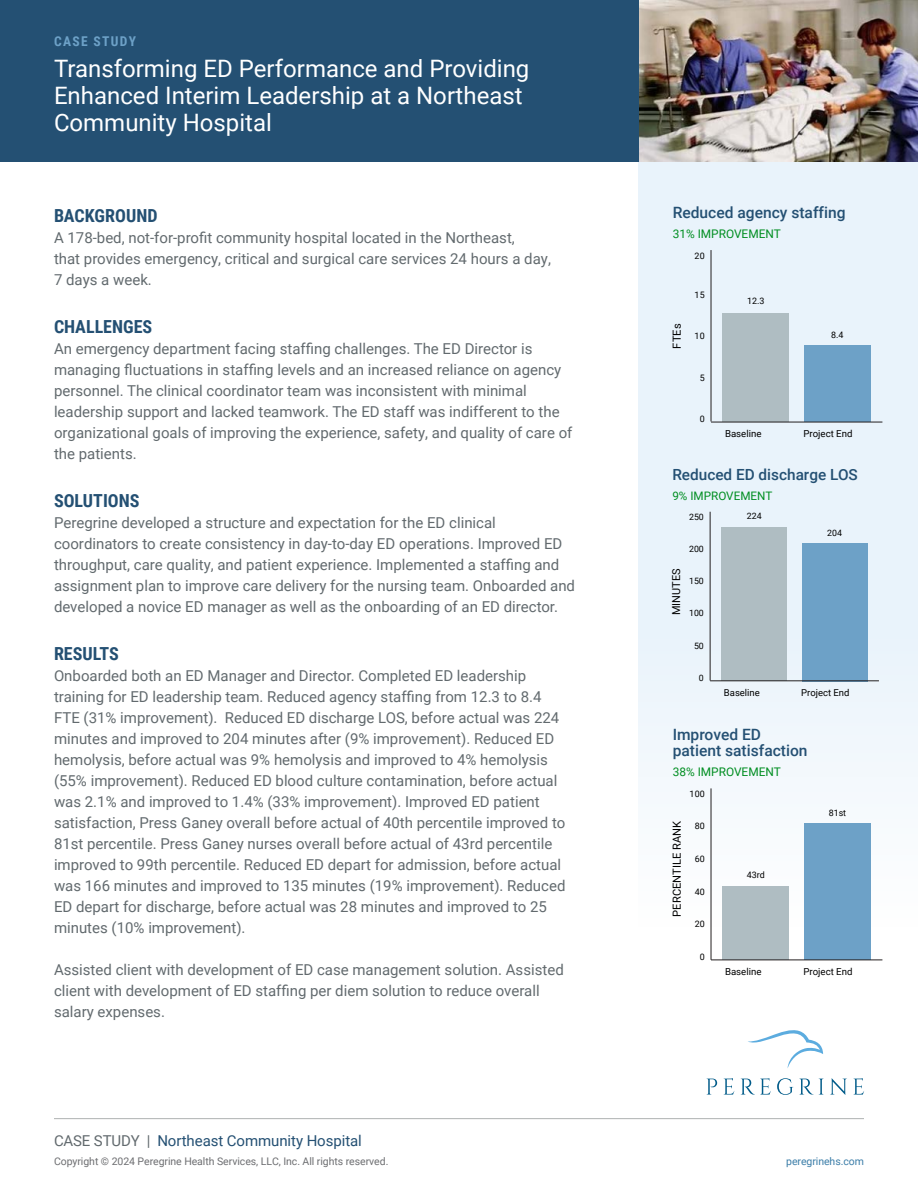
<style>
.page{position:relative;width:918px;height:1188px;background:#fff}
.page>*{position:absolute;margin:0;border:0;box-sizing:border-box;transform-origin:0 0}
.t1{font:24px/27px "Roboto";color:#fff}
.t2{font:700 18px "Roboto Condensed";color:#245073}
.t3{font:500 15.6px/16.4px "Roboto";color:#245073}
.t4{font:500 15.3px "Roboto";color:#245073}
.t5{font:15px/21px "Roboto";color:#626a6e}
.t6{font:15px "Roboto";letter-spacing:-.005em;color:#245073}
.t7{font:700 13.5px "Roboto Condensed";letter-spacing:.1em;color:#6da1c7}
.t8{font:11.85px "Roboto";color:#008e21}
.t9{font:11.7px "Roboto";color:#008e21}
.t10{font:11.1px "Roboto";color:#000}
.t11{font:10.95px "Roboto";color:#000}
.t12{font:10.5px "Roboto";letter-spacing:-.005em;color:#6d6e71}
.t13{font:10.5px "Roboto";letter-spacing:-.005em;color:#3b7da8}
.t14{font:9.6px "Roboto";color:#000}
.t15{font:9.45px "Roboto";color:#000}
.t16{font:8.85px "Roboto";color:#000}
.t17{font:8.7px "Roboto";color:#000}
.s1{color:#626a6e}
</style>
<div class="page">
<hr style="left:54px;top:1118px;width:810px;height:1px;background:#aeb2b2">
<div style="left:639px;top:161px;width:279px;height:765px;background:#e9f3fb"></div>
<svg style="left:706px;top:1078px;width:158px;height:17px"></svg>
<svg style="left:748px;top:1030px;width:75px;height:38px"></svg>
<img style="left:639px;top:0;width:279px;height:161px">
<div style="left:0;top:0;width:639px;height:161px;background:#245073"></div>
<hr style="left:711px;top:250px;width:1px;height:171px;background:#231f20">
<div style="left:723px;top:313px;width:66px;height:109px;background:#afbdc2"></div>
<div style="left:804px;top:345px;width:67px;height:77px;background:#6da1c7"></div>
<hr style="left:711px;top:422px;width:171px;height:1px;background:#231f20">
<hr style="left:710px;top:512px;width:1px;height:169px;background:#231f20">
<div style="left:722px;top:527px;width:65px;height:154px;background:#afbdc2"></div>
<div style="left:802px;top:543px;width:65px;height:138px;background:#6da1c7"></div>
<hr style="left:710px;top:680px;width:169px;height:1px;background:#231f20">
<hr style="left:711px;top:788px;width:1px;height:172px;background:#231f20">
<div style="left:723px;top:887px;width:66px;height:73px;background:#afbdc2"></div>
<div style="left:804px;top:823px;width:67px;height:137px;background:#6da1c7"></div>
<hr style="left:711px;top:960px;width:171px;height:1px;background:#231f20">
<p class="t7" style="left:54px;top:31px;width:84px">CASE STUDY</p>
<h1 class="t1" style="left:54px;top:54px;width:477px">Transforming ED Performance and Providing<br>Enhanced Interim Leadership at a Northeast<br>Community Hospital</h1>
<p class="t2" style="left:54px;top:203px;width:105px">BACKGROUND</p>
<p class="t5" style="left:54px;top:226px;width:498px">A 178-bed, not-for-profit community hospital located in the Northeast,<br>that provides emergency, critical and surgical care services 24 hours a day,<br>7 days a week.</p>
<p class="t2" style="left:54px;top:314px;width:100px">CHALLENGES</p>
<p class="t5" style="left:54px;top:337px;width:520px">An emergency department facing staffing challenges. The ED Director is managing fluctuations in staffing levels and an increased reliance on agency personnel. The clinical coordinator team was inconsistent with minimal leadership support and lacked teamwork. The ED staff was indifferent to the organizational goals of improving the experience, safety, and quality of care of the patients.</p>
<p class="t2" style="left:54px;top:488px;width:87px">SOLUTIONS</p>
<p class="t5" style="left:54px;top:511px;width:523px">Peregrine developed a structure and expectation for the ED clinical coordinators to create consistency in day-to-day ED operations. Improved ED throughput, care quality, and patient experience. Implemented a staffing and assignment plan to improve care delivery for the nursing team. Onboarded and developed a novice ED manager as well as the onboarding of an ED director.</p>
<p class="t2" style="left:54px;top:641px;width:66px">RESULTS</p>
<p class="t5" style="left:54px;top:664px;width:513px">Onboarded both an ED Manager and Director. Completed ED leadership training for ED leadership team. Reduced agency staffing from 12.3 to 8.4<br>FTE (31% improvement). Reduced ED discharge LOS, before actual was 224 minutes and improved to 204 minutes after (9% improvement). Reduced ED hemolysis, before actual was 9% hemolysis and improved to 4% hemolysis (55% improvement). Reduced ED blood culture contamination, before actual was 2.1% and improved to 1.4% (33% improvement). Improved ED patient satisfaction, Press Ganey overall before actual of 40th percentile improved to 81st percentile. Press Ganey nurses overall before actual of 43rd percentile improved to 99th percentile. Reduced ED depart for admission, before actual was 166 minutes and improved to 135 minutes (19% improvement). Reduced ED depart for discharge, before actual was 28 minutes and improved to 25 minutes (10% improvement).</p>
<p class="t5" style="left:54px;top:958px;width:511px">Assisted client with development of ED case management solution. Assisted client with development of ED staffing per diem solution to reduce overall salary expenses.</p>
<p class="t6" style="left:54px;top:1130px;width:309px"><span class="s1">CASE STUDY |</span> Northeast Community Hospital</p>
<p class="t12" style="left:54px;top:1153px;width:336px">Copyright © 2024 Peregrine Health Services, LLC, Inc. All rights reserved.</p>
<p class="t3" style="left:673px;top:204px;width:174px">Reduced agency staffing</p>
<p class="t8" style="left:673px;top:226px;width:110px">31% IMPROVEMENT</p>
<p class="t16" style="left:695px;top:250px;width:12px">20</p>
<p class="t16" style="left:695px;top:288px;width:12px">15</p>
<p class="t16" style="left:695px;top:330px;width:12px">10</p>
<p class="t16" style="left:700px;top:372px;width:7px">5</p>
<p class="t16" style="left:700px;top:413px;width:7px">0</p>
<p class="t16" style="left:747px;top:295px;width:19px">12.3</p>
<p class="t10" style="left:669px;top:349px;width:26px;rotate:-90deg">FTEs</p>
<p class="t16" style="left:831px;top:328px;width:14px">8.4</p>
<p class="t14" style="left:725px;top:427px;width:38px">Baseline</p>
<p class="t14" style="left:804px;top:427px;width:51px">Project End</p>
<p class="t4" style="left:672px;top:464px;width:187px">Reduced ED discharge LOS</p>
<p class="t9" style="left:672px;top:487px;width:102px">9% IMPROVEMENT</p>
<p class="t17" style="left:689px;top:511px;width:16px">250</p>
<p class="t17" style="left:689px;top:543px;width:16px">200</p>
<p class="t17" style="left:689px;top:575px;width:16px">150</p>
<p class="t17" style="left:689px;top:607px;width:16px">100</p>
<p class="t17" style="left:694px;top:639px;width:11px">50</p>
<p class="t17" style="left:699px;top:672px;width:6px">0</p>
<p class="t17" style="left:747px;top:510px;width:16px">224</p>
<p class="t17" style="left:827px;top:527px;width:16px">204</p>
<p class="t11" style="left:669px;top:615px;width:48px;rotate:-90deg">MINUTES</p>
<p class="t15" style="left:724px;top:686px;width:37px">Baseline</p>
<p class="t15" style="left:801px;top:686px;width:50px">Project End</p>
<p class="t3" style="left:673px;top:726px;width:136px">Improved ED patient satisfaction</p>
<p class="t8" style="left:673px;top:763px;width:110px">38% IMPROVEMENT</p>
<p class="t16" style="left:690px;top:787px;width:17px">100</p>
<p class="t16" style="left:695px;top:820px;width:12px">80</p>
<p class="t16" style="left:695px;top:853px;width:12px">60</p>
<p class="t16" style="left:695px;top:885px;width:12px">40</p>
<p class="t16" style="left:695px;top:918px;width:12px">20</p>
<p class="t16" style="left:700px;top:950px;width:7px">0</p>
<p class="t10" style="left:669px;top:917px;width:97px;rotate:-90deg">PERCENTILE RANK</p>
<p class="t16" style="left:747px;top:869px;width:20px">43rd</p>
<p class="t16" style="left:829px;top:807px;width:19px">81st</p>
<p class="t14" style="left:725px;top:965px;width:38px">Baseline</p>
<p class="t14" style="left:804px;top:965px;width:51px">Project End</p>
<p class="t13" style="left:786px;top:1153px;width:79px">peregrinehs.com</p>
</div>
